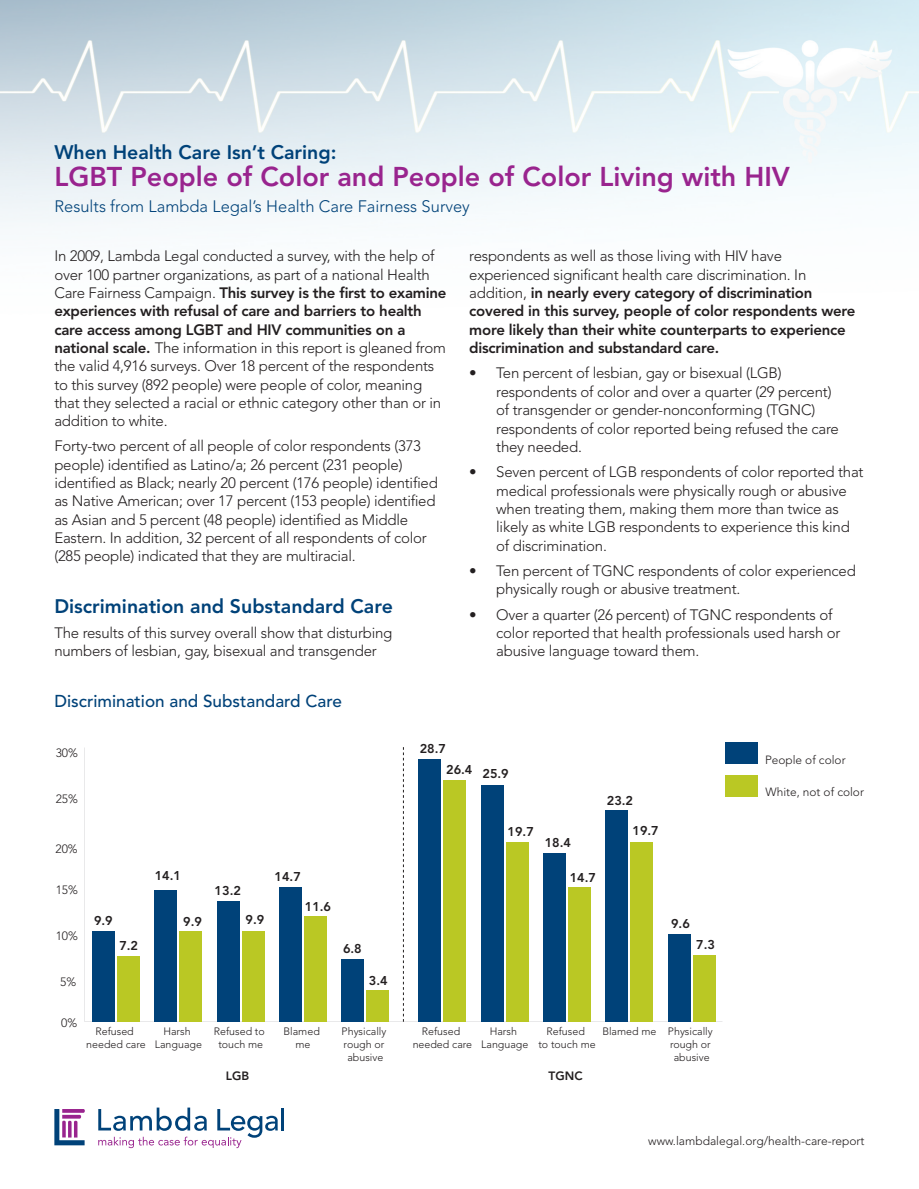
<style>
.page{position:relative;width:919px;height:1189px;background:#fff}
.page>*{position:absolute;margin:0;border:0;box-sizing:border-box;transform-origin:0 0}
.t1{font:800 27px "Avenir LT Std";color:#99248e}
.t2{font:800 19.5px "Avenir LT Std";color:#004279}
.t3{font:500 17.1px "Avenir LT Std";color:#004279}
.t4{font:300 16.5px "Avenir LT Std";color:#004279}
.t5{font:300 15px/18.3px "Avenir LT Std";letter-spacing:-.015em;color:#231f20}
.t6{font:800 15px/18.5px "Avenir LT Std";letter-spacing:-.015em;color:#231f20}
.t7{font:800 12.75px "Avenir LT Std";color:#231f20}
.t8{font:300 12px "Avenir LT Std";color:#231f20}
.t9{font:800 12px "Avenir LT Std";color:#231f20}
.t10{font:300 11.85px "Avenir LT Std";color:#231f20}
.t11{font:800 11.85px "Avenir LT Std";color:#231f20}
.t12{font:300 10.65px/13.4px "Avenir LT Std";color:#231f20;text-align:center}
.s1{font-weight:800}
.s2{font-weight:300}
</style>
<div class="page">
<hr style="left:281px;top:1107px;width:3px;height:23px;background:#004279">
<svg style="left:98px;top:1107px;width:180px;height:41px"></svg>
<svg style="left:54px;top:1109px;width:31px;height:36px"></svg>
<div style="left:117px;top:956px;width:23px;height:66px;background:#bac824"></div>
<div style="left:180px;top:931px;width:22px;height:91px;background:#bac824"></div>
<div style="left:242px;top:931px;width:22px;height:91px;background:#bac824"></div>
<div style="left:304px;top:916px;width:23px;height:106px;background:#bac824"></div>
<div style="left:367px;top:990px;width:22px;height:32px;background:#bac824"></div>
<div style="left:444px;top:780px;width:22px;height:242px;background:#bac824"></div>
<div style="left:506px;top:842px;width:22px;height:180px;background:#bac824"></div>
<div style="left:568px;top:887px;width:23px;height:135px;background:#bac824"></div>
<div style="left:630px;top:842px;width:23px;height:180px;background:#bac824"></div>
<div style="left:693px;top:955px;width:22px;height:67px;background:#bac824"></div>
<div style="left:92px;top:931px;width:23px;height:91px;background:#004279"></div>
<div style="left:155px;top:890px;width:22px;height:132px;background:#004279"></div>
<div style="left:217px;top:901px;width:22px;height:121px;background:#004279"></div>
<div style="left:279px;top:887px;width:23px;height:135px;background:#004279"></div>
<div style="left:342px;top:959px;width:22px;height:63px;background:#004279"></div>
<div style="left:419px;top:759px;width:22px;height:263px;background:#004279"></div>
<div style="left:481px;top:785px;width:22px;height:237px;background:#004279"></div>
<div style="left:543px;top:853px;width:23px;height:169px;background:#004279"></div>
<div style="left:606px;top:810px;width:22px;height:212px;background:#004279"></div>
<div style="left:668px;top:934px;width:22px;height:88px;background:#004279"></div>
<svg style="left:403px;top:747px;width:1px;height:275px"></svg>
<div style="left:724px;top:742px;width:33px;height:21px;background:#004279"></div>
<div style="left:725px;top:775px;width:32px;height:21px;background:#bac824"></div>
<img style="left:0;top:0;width:919px;height:226px">
<h2 class="t2" style="left:54px;top:141px;width:284px">When Health Care Isn’t Caring:</h2>
<h1 class="t1" style="left:54px;top:161px;width:737px">LGBT People of Color and People of Color Living with HIV</h1>
<p class="t4" style="left:54px;top:197px;width:417px">Results from Lambda Legal’s Health Care Fairness Survey</p>
<p class="t5" style="left:54px;top:247px;width:393px">In 2009, Lambda Legal conducted a survey, with the help of over 100 partner organizations, as part of a national Health Care Fairness Campaign. <span class="s1">This survey is the first to examine experiences with refusal of care and barriers to health care access among LGBT and HIV communities on a national scale.</span> The information in this report is gleaned from the valid 4,916 surveys. Over 18 percent of the respondents to this survey (892 people) were people of color, meaning that they selected a racial or ethnic category other than or in addition to white.</p>
<p class="t5" style="left:54px;top:437px;width:385px">Forty-two percent of all people of color respondents (373 people) identified as Latino/a; 26 percent (231 people) identified as Black; nearly 20 percent (176 people) identified as Native American; over 17 percent (153 people) identified as Asian and 5 percent (48 people) identified as Middle Eastern. In addition, 32 percent of all respondents of color (285 people) indicated that they are multiracial.</p>
<h2 class="t2" style="left:54px;top:594px;width:340px">Discrimination and Substandard Care</h2>
<p class="t5" style="left:54px;top:624px;width:339px">The results of this survey overall show that disturbing numbers of lesbian, gay, bisexual and transgender</p>
<p class="t6" style="left:469px;top:247px;width:388px"><span class="s2">respondents as well as those living with HIV have experienced significant health care discrimination. In addition,</span> in nearly every category of discrimination covered in this survey, people of color respondents were more likely than their white counterparts to experience discrimination and substandard care.</p>
<p class="t5" style="left:496px;top:364px;width:344px;text-indent:-27px">• Ten percent of lesbian, gay or bisexual (LGB) respondents of color and over a quarter (29 percent) of transgender or gender-nonconforming (TGNC) respondents of color reported being refused the care they needed.</p>
<p class="t5" style="left:496px;top:463px;width:369px;text-indent:-27px">• Seven percent of LGB respondents of color reported that medical professionals were physically rough or abusive when treating them, making them more than twice as likely as white LGB respondents to experience this kind of discrimination.</p>
<p class="t5" style="left:496px;top:562px;width:361px;text-indent:-27px">• Ten percent of TGNC respondents of color experienced physically rough or abusive treatment.</p>
<p class="t5" style="left:496px;top:605px;width:346px;text-indent:-27px">• Over a quarter (26 percent) of TGNC respondents of color reported that health professionals used harsh or abusive language toward them.</p>
<p class="t3" style="left:54px;top:691px;width:289px">Discrimination and Substandard Care</p>
<p class="t8" style="left:56px;top:746px;width:24px">30%</p>
<p class="t7" style="left:420px;top:741px;width:28px">28.7</p>
<p class="t7" style="left:446px;top:762px;width:28px">26.4</p>
<p class="t7" style="left:482px;top:766px;width:28px">25.9</p>
<p class="t8" style="left:56px;top:792px;width:24px">25%</p>
<p class="t7" style="left:607px;top:793px;width:28px">23.2</p>
<p class="t7" style="left:507px;top:824px;width:28px">19.7</p>
<p class="t7" style="left:632px;top:823px;width:28px">19.7</p>
<p class="t8" style="left:55px;top:841px;width:24px">20%</p>
<p class="t7" style="left:545px;top:835px;width:28px">18.4</p>
<p class="t7" style="left:155px;top:868px;width:28px">14.1</p>
<p class="t7" style="left:275px;top:869px;width:28px">14.7</p>
<p class="t7" style="left:570px;top:869px;width:28px">14.7</p>
<p class="t8" style="left:56px;top:883px;width:24px">15%</p>
<p class="t7" style="left:215px;top:882px;width:28px">13.2</p>
<p class="t7" style="left:305px;top:899px;width:28px">11.6</p>
<p class="t7" style="left:94px;top:912px;width:20px">9.9</p>
<p class="t7" style="left:183px;top:914px;width:20px">9.9</p>
<p class="t7" style="left:246px;top:912px;width:20px">9.9</p>
<p class="t7" style="left:671px;top:916px;width:20px">9.6</p>
<p class="t8" style="left:56px;top:929px;width:24px">10%</p>
<p class="t7" style="left:119px;top:937px;width:20px">7.2</p>
<p class="t7" style="left:343px;top:941px;width:20px">6.8</p>
<p class="t7" style="left:696px;top:937px;width:20px">7.3</p>
<p class="t8" style="left:60px;top:974px;width:18px">5%</p>
<p class="t7" style="left:369px;top:972px;width:20px">3.4</p>
<p class="t8" style="left:61px;top:1016px;width:18px">0%</p>
<p class="t12" style="left:86px;top:1024px;width:61px">Refused needed care</p>
<p class="t12" style="left:155px;top:1024px;width:49px">Harsh<br>Language</p>
<p class="t12" style="left:214px;top:1024px;width:52px">Refused to touch me</p>
<p class="t10" style="left:230px;top:1034px;width:17px">5%</p>
<p class="t12" style="left:283px;top:1024px;width:38px">Blamed me</p>
<p class="t12" style="left:342px;top:1024px;width:46px">Physically rough or abusive</p>
<p class="t10" style="left:367px;top:1043px;width:17px">0%</p>
<p class="t12" style="left:413px;top:1024px;width:61px">Refused needed care</p>
<p class="t12" style="left:481px;top:1024px;width:49px">Harsh<br>Language</p>
<p class="t12" style="left:546px;top:1024px;width:40px">Refused</p>
<p class="t12" style="left:602px;top:1024px;width:56px">Blamed me</p>
<p class="t12" style="left:538px;top:1037px;width:59px">to touch me</p>
<p class="t9" style="left:226px;top:1068px;width:25px">LGB</p>
<p class="t9" style="left:548px;top:1068px;width:35px">TGNC</p>
<p class="t10" style="left:231px;top:1076px;width:17px">0%</p>
<p class="t12" style="left:668px;top:1024px;width:46px">Physically rough or abusive</p>
<p class="t10" style="left:765px;top:753px;width:82px">People of color</p>
<p class="t10" style="left:765px;top:785px;width:100px">White, not of color</p>
<p class="t11" style="left:713px;top:1127px;width:35px">TGNC</p>
<p class="t8" style="left:648px;top:1133px;width:218px">www.lambdalegal.org/health-care-report</p>
</div>
